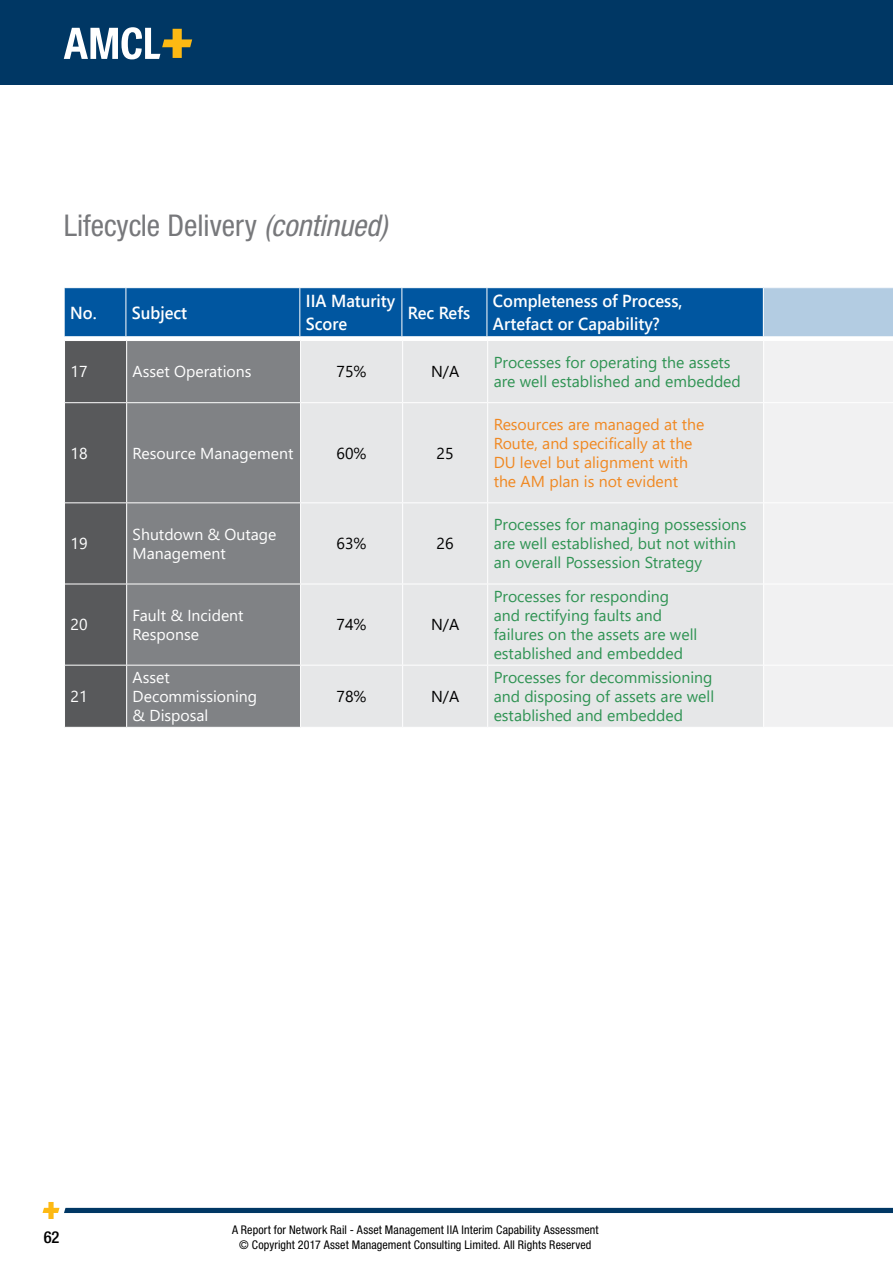
<style>
.page{position:relative;width:893px;height:1263px;background:#fff}
.page>*{position:absolute;margin:0;border:0;box-sizing:border-box;transform-origin:0 0}
.t1{font:condensed 30px "Helvetica Neue";color:#77787b}
.t2{font:600 17.4px/23.7px "Segoe UI";color:#fff;scale:.95 1}
.t3{font:500 condensed 16.5px "Helvetica Neue";color:#000}
.t4{font:15.75px/19px "Segoe UI";color:#2f9353}
.t5{font:15.75px/19px "Segoe UI";color:#fff}
.t6{font:15.75px/19px "Segoe UI";color:#f08821}
.t7{font:15.75px "Segoe UI";color:#000}
.t8{font:condensed 12px/15px "Helvetica Neue";letter-spacing:.01em;color:#000;text-align:center}
.s1{font-style:italic}
</style>
<div class="page">
<div style="left:0;top:0;width:893px;height:85px;background:#003764"></div>
<svg style="left:43px;top:1202px;width:850px;height:17px"></svg>
<svg style="left:64px;top:27px;width:128px;height:32px"></svg>
<div style="left:764px;top:341px;width:129px;height:386px;background:#f1f1f2"></div>
<hr style="left:764px;top:402px;width:129px;height:1px;background:#fff">
<hr style="left:764px;top:502px;width:129px;height:1px;background:#fff">
<hr style="left:764px;top:584px;width:129px;height:1px;background:#fff">
<hr style="left:764px;top:665px;width:129px;height:1px;background:#fff">
<svg style="left:64px;top:288px;width:699px;height:439px;background:#acb7c0"></svg>
<div style="left:763px;top:288px;width:130px;height:49px;background:#b3cce2"></div>
<hr style="left:64px;top:336px;width:62px;height:1px;background:#fff">
<hr style="left:126px;top:336px;width:174px;height:1px;background:#fff">
<hr style="left:300px;top:336px;width:102px;height:1px;background:#fff">
<hr style="left:402px;top:336px;width:85px;height:1px;background:#fff">
<hr style="left:487px;top:336px;width:276px;height:1px;background:#fff">
<hr style="left:763px;top:336px;width:130px;height:1px;background:#fff">
<hr style="left:64px;top:288px;width:1px;height:48px;background:#fff">
<hr style="left:126px;top:288px;width:1px;height:48px;background:#fff">
<hr style="left:299px;top:288px;width:1px;height:48px;background:#fff">
<hr style="left:401px;top:288px;width:1px;height:48px;background:#fff">
<hr style="left:487px;top:288px;width:1px;height:48px;background:#fff">
<hr style="left:763px;top:288px;width:1px;height:48px;background:#fff">
<h1 class="t1" style="left:64px;top:208px;width:325px">Lifecycle Delivery <span class="s1">(continued)</span></h1>
<p class="t2" style="left:70px;top:300px;width:125px">No. Subject</p>
<p class="t2" style="left:306px;top:288px;width:96px">IIA Maturity<br>Score</p>
<p class="t2" style="left:408px;top:300px;width:67px">Rec Refs</p>
<p class="t2" style="left:493px;top:288px;width:201px">Completeness of Process,<br>Artefact or Capability?</p>
<p class="t5" style="left:71px;top:362px;width:19px">17</p>
<p class="t5" style="left:133px;top:362px;width:120px">Asset Operations</p>
<p class="t7" style="left:337px;top:359px;width:32px">75%</p>
<p class="t7" style="left:431px;top:359px;width:30px">N/A</p>
<p class="t4" style="left:494px;top:352px;width:249px">Processes for operating the assets are well established and embedded</p>
<p class="t5" style="left:71px;top:443px;width:19px">18</p>
<p class="t5" style="left:133px;top:443px;width:162px">Resource Management</p>
<p class="t7" style="left:337px;top:440px;width:32px">60%</p>
<p class="t7" style="left:437px;top:440px;width:19px">25</p>
<p class="t5" style="left:71px;top:534px;width:19px">19</p>
<p class="t5" style="left:133px;top:524px;width:145px">Shutdown &amp; Outage<br>Management</p>
<p class="t7" style="left:337px;top:531px;width:32px">63%</p>
<p class="t7" style="left:437px;top:531px;width:19px">26</p>
<p class="t5" style="left:71px;top:615px;width:19px">20</p>
<p class="t5" style="left:133px;top:605px;width:112px">Fault &amp; Incident<br>Response</p>
<p class="t7" style="left:337px;top:612px;width:32px">74%</p>
<p class="t7" style="left:431px;top:612px;width:30px">N/A</p>
<p class="t5" style="left:71px;top:686px;width:19px">21</p>
<p class="t5" style="left:133px;top:668px;width:126px">Asset<br>Decommissioning &amp; Disposal</p>
<p class="t7" style="left:337px;top:684px;width:32px">78%</p>
<p class="t7" style="left:431px;top:684px;width:30px">N/A</p>
<p class="t6" style="left:494px;top:415px;width:212px">Resources are managed at the<br>Route, and specifically at the<br>DU level but alignment with the AM plan is not evident</p>
<p class="t4" style="left:494px;top:515px;width:254px">Processes for managing possessions are well established, but not within an overall Possession Strategy</p>
<p class="t4" style="left:494px;top:586px;width:205px">Processes for responding and rectifying faults and failures on the assets are well established and embedded</p>
<p class="t4" style="left:494px;top:668px;width:222px;text-align:justify">Processes for decommissioning and disposing of assets are well established and embedded</p>
<p class="t3" style="left:44px;top:1228px;width:17px">62</p>
<p class="t8" style="left:232px;top:1222px;width:368px">A Report for Network Rail - Asset Management IIA Interim Capability Assessment © Copyright 2017 Asset Management Consulting Limited. All Rights Reserved</p>
</div>
